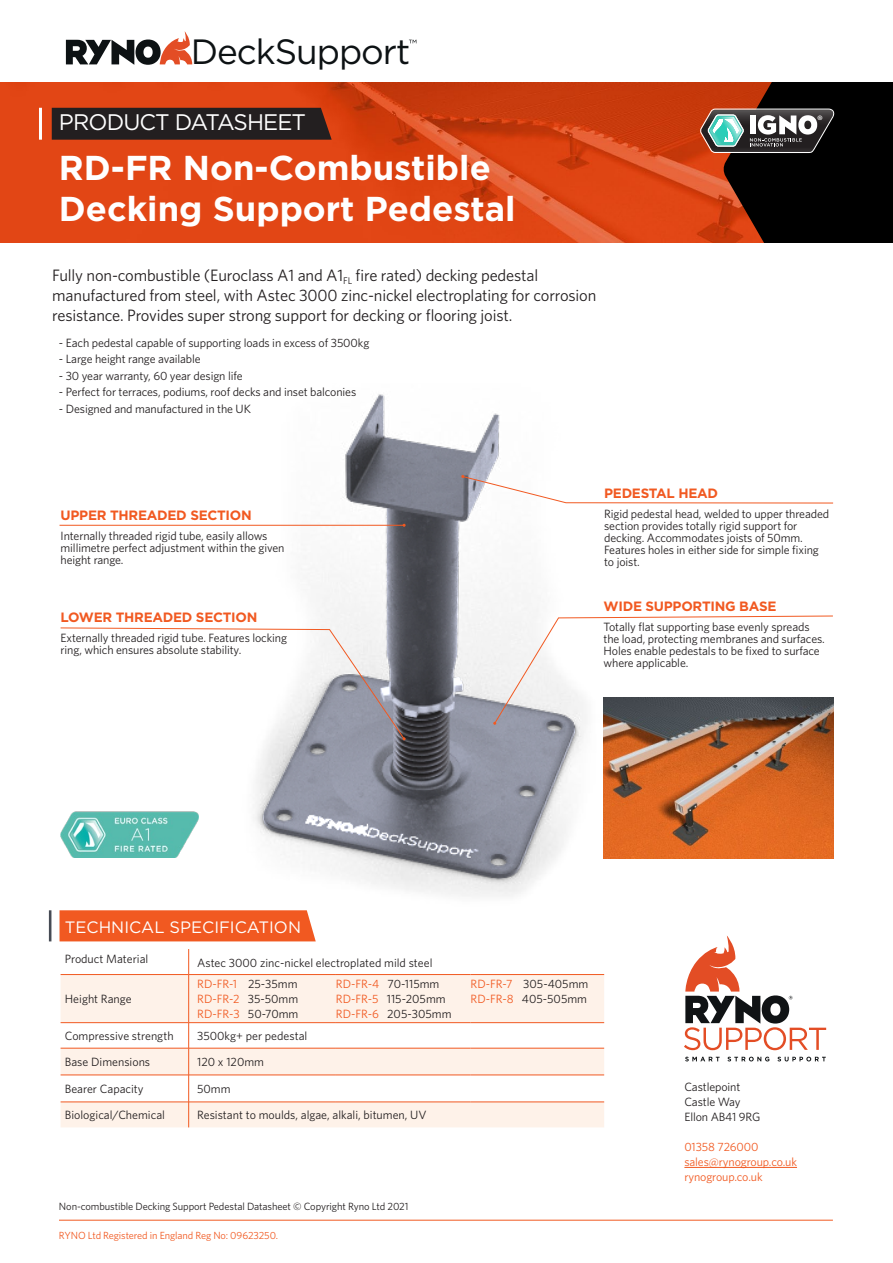
<style>
.page{position:relative;width:893px;height:1263px;background:#fff}
.page>*{position:absolute;margin:0;border:0;box-sizing:border-box;transform-origin:0 0}
.t1{font:35.1px "Gotham";letter-spacing:-.03em;color:#0d1214}
.t2{font:700 34.5px/41.4px "Gotham";color:#fff}
.t3{font:22.5px "Gotham";letter-spacing:-.04em;color:#fff}
.t4{font:16.5px/19.8px "Whitney";letter-spacing:-.01em;color:#231f20}
.t5{font:16.5px "Gotham";color:#fff}
.t6{font:13.8px "Myriad Pro";color:#fff}
.t7{font:700 13.5px "Gotham";letter-spacing:-.02em;color:#f15921}
.t8{font:12px/12px "Whitney";letter-spacing:-.01em;color:#231f20}
.t9{font:12px/15px "Whitney";letter-spacing:-.01em;color:#f15921}
.t10{font:10.5px "Whitney";letter-spacing:-.01em;color:#231f20}
.t11{font:10.35px "Whitney";letter-spacing:-.01em;color:#f15921}
.s1{color:#231f20}
.s2{color:#f15921}
</style>
<div class="page">
<img style="left:0;top:82px;width:700px;height:160px">
<div style="left:52px;top:108px;width:280px;height:32px;background:#231f20"></div>
<hr style="left:59px;top:1220px;width:774px;height:1px;background:#f15921">
<hr style="left:39px;top:108px;width:3px;height:32px;background:#fff">
<svg style="left:66px;top:31px;width:126px;height:34px"></svg>
<svg style="left:409px;top:40px;width:7px;height:3px"></svg>
<hr style="left:684px;top:1167px;width:113px;height:1px;background:#f15921">
<svg style="left:684px;top:936px;width:142px;height:114px"></svg>
<svg style="left:685px;top:1057px;width:35px;height:4px"></svg>
<svg style="left:727px;top:1057px;width:42px;height:4px"></svg>
<svg style="left:777px;top:1057px;width:49px;height:4px"></svg>
<svg style="left:700px;top:82px;width:193px;height:160px;background:#382118"></svg>
<img style="left:220px;top:394px;width:399px;height:502px">
<div style="left:60px;top:910px;width:256px;height:31px;background:#f15921"></div>
<hr style="left:49px;top:910px;width:2px;height:31px;background:#464b54">
<hr style="left:60px;top:525px;width:344px;height:1px;background:#f15921">
<svg style="left:61px;top:975px;width:543px;height:152px;fill:#fef2e9"></svg>
<svg style="left:188px;top:949px;width:1px;height:25px"></svg>
<hr style="left:189px;top:974px;width:147px;height:1px;background:#f15921">
<hr style="left:336px;top:974px;width:135px;height:1px;background:#f15921">
<hr style="left:471px;top:974px;width:133px;height:1px;background:#f15921">
<hr style="left:61px;top:974px;width:128px;height:1px;background:#f15921">
<hr style="left:188px;top:975px;width:1px;height:47px;background:#f15921">
<hr style="left:61px;top:1075px;width:127px;height:1px;background:#f15921">
<hr style="left:189px;top:1075px;width:147px;height:1px;background:#f15921">
<hr style="left:336px;top:1075px;width:135px;height:1px;background:#f15921">
<hr style="left:471px;top:1075px;width:133px;height:1px;background:#f15921">
<hr style="left:61px;top:1102px;width:127px;height:1px;background:#f15921">
<hr style="left:189px;top:1102px;width:147px;height:1px;background:#f15921">
<hr style="left:336px;top:1102px;width:135px;height:1px;background:#f15921">
<hr style="left:471px;top:1102px;width:133px;height:1px;background:#f15921">
<hr style="left:61px;top:1048px;width:127px;height:1px;background:#f15921">
<hr style="left:189px;top:1048px;width:147px;height:1px;background:#f15921">
<hr style="left:336px;top:1048px;width:135px;height:1px;background:#f15921">
<hr style="left:471px;top:1048px;width:133px;height:1px;background:#f15921">
<hr style="left:61px;top:1022px;width:128px;height:1px;background:#f15921">
<hr style="left:189px;top:1022px;width:147px;height:1px;background:#f15921">
<hr style="left:336px;top:1022px;width:135px;height:1px;background:#f15921">
<hr style="left:471px;top:1022px;width:133px;height:1px;background:#f15921">
<svg style="left:188px;top:1023px;width:1px;height:104px"></svg>
<svg style="left:60px;top:627px;width:346px;height:113px"></svg>
<img style="left:604px;top:725px;width:230px;height:133px">
<svg style="left:493px;top:615px;width:341px;height:110px"></svg>
<svg style="left:461px;top:475px;width:373px;height:29px"></svg>
<img style="left:61px;top:811px;width:138px;height:46px">
<h1 class="t1" style="left:191px;top:30px;width:221px">DeckSupport</h1>
<h3 class="t3" style="left:59px;top:107px;width:249px">PRODUCT DATASHEET</h3>
<h2 class="t2" style="left:59px;top:147px;width:458px">RD-FR Non-Combustible<br>Decking Support Pedestal</h2>
<p class="t4" style="left:52px;top:265px;width:546px">Fully non-combustible (Euroclass A1 and A1<sub>FL</sub> fire rated) decking pedestal manufactured from steel, with Astec 3000 zinc-nickel electroplating for corrosion resistance. Provides super strong support for decking or flooring joist.</p>
<p class="t8" style="left:59px;top:336px;width:312px">- Each pedestal capable of supporting loads in excess of 3500kg</p>
<p class="t8" style="left:59px;top:353px;width:143px">- Large height range available</p>
<p class="t8" style="left:59px;top:369px;width:185px">- 30 year warranty, 60 year design life</p>
<p class="t8" style="left:59px;top:386px;width:299px">- Perfect for terraces, podiums, roof decks and inset balconies</p>
<p class="t8" style="left:59px;top:402px;width:193px">- Designed and manufactured in the UK</p>
<p class="t6" style="left:817px;top:112px;width:7px">®</p>
<p class="t7" style="left:61px;top:506px;width:193px">UPPER THREADED SECTION</p>
<p class="t8" style="left:61px;top:530px;width:225px">Internally threaded rigid tube, easily allows millimetre perfect adjustment within the given height range.</p>
<p class="t7" style="left:61px;top:608px;width:198px">LOWER THREADED SECTION</p>
<p class="t8" style="left:61px;top:632px;width:228px">Externally threaded rigid tube. Features locking ring, which ensures absolute stability.</p>
<p class="t7" style="left:604px;top:484px;width:115px">PEDESTAL HEAD</p>
<p class="t8" style="left:604px;top:508px;width:226px">Rigid pedestal head, welded to upper threaded section provides totally rigid support for decking. Accommodates joists of 50mm.<br>Features holes in either side for simple fixing to joist.</p>
<p class="t7" style="left:604px;top:597px;width:174px">WIDE SUPPORTING BASE</p>
<p class="t8" style="left:604px;top:621px;width:223px">Totally flat supporting base evenly spreads the load, protecting membranes and surfaces.<br>Holes enable pedestals to be fixed to surface where applicable.</p>
<p class="t5" style="left:65px;top:916px;width:238px">TECHNICAL SPECIFICATION</p>
<p class="t8" style="left:65px;top:952px;width:85px">Product Material</p>
<p class="t8" style="left:197px;top:956px;width:237px">Astec 3000 zinc-nickel electroplated mild steel</p>
<p class="t8" style="left:65px;top:993px;width:68px">Height Range</p>
<p class="t9" style="left:197px;top:976px;width:102px">RD-FR-1 <span class="s1">25-35mm</span></p>
<p class="t9" style="left:197px;top:991px;width:103px">RD-FR-2 <span class="s1">35-50mm</span></p>
<p class="t9" style="left:197px;top:1006px;width:103px">RD-FR-3 <span class="s1">50-70mm</span></p>
<p class="t8" style="left:336px;top:978px;width:105px"><span class="s2">RD-FR-4</span> 70-115mm</p>
<p class="t8" style="left:336px;top:993px;width:111px"><span class="s2">RD-FR-5</span> 115-205mm</p>
<p class="t8" style="left:336px;top:1008px;width:117px"><span class="s2">RD-FR-6</span> 205-305mm</p>
<p class="t8" style="left:65px;top:1030px;width:110px">Compressive strength</p>
<p class="t8" style="left:197px;top:1030px;width:112px">3500kg+ per pedestal</p>
<p class="t8" style="left:65px;top:1056px;width:87px">Base Dimensions</p>
<p class="t8" style="left:197px;top:1056px;width:68px">120 x 120mm</p>
<p class="t8" style="left:65px;top:1083px;width:80px">Bearer Capacity</p>
<p class="t8" style="left:197px;top:1083px;width:35px">50mm</p>
<p class="t8" style="left:65px;top:1109px;width:102px">Biological/Chemical</p>
<p class="t8" style="left:197px;top:1109px;width:231px">Resistant to moulds, algae, alkali, bitumen, UV</p>
<p class="t8" style="left:471px;top:978px;width:119px"><span class="s2">RD-FR-7</span> 305-405mm</p>
<p class="t8" style="left:471px;top:993px;width:118px"><span class="s2">RD-FR-8</span> 405-505mm</p>
<p class="t10" style="left:59px;top:1199px;width:351px">Non-combustible Decking Support Pedestal Datasheet © Copyright Ryno Ltd 2021</p>
<p class="t11" style="left:59px;top:1228px;width:221px">RYNO Ltd Registered in England Reg No: 09623250.</p>
<p class="t8" style="left:684px;top:1079px;width:77px;line-height:15px">Castlepoint<br>Castle Way<br>Ellon AB41 9RG</p>
<p class="t9" style="left:684px;top:1139px;width:114px">01358 726000 sales@rynogroup.co.uk rynogroup.co.uk</p>
</div>
